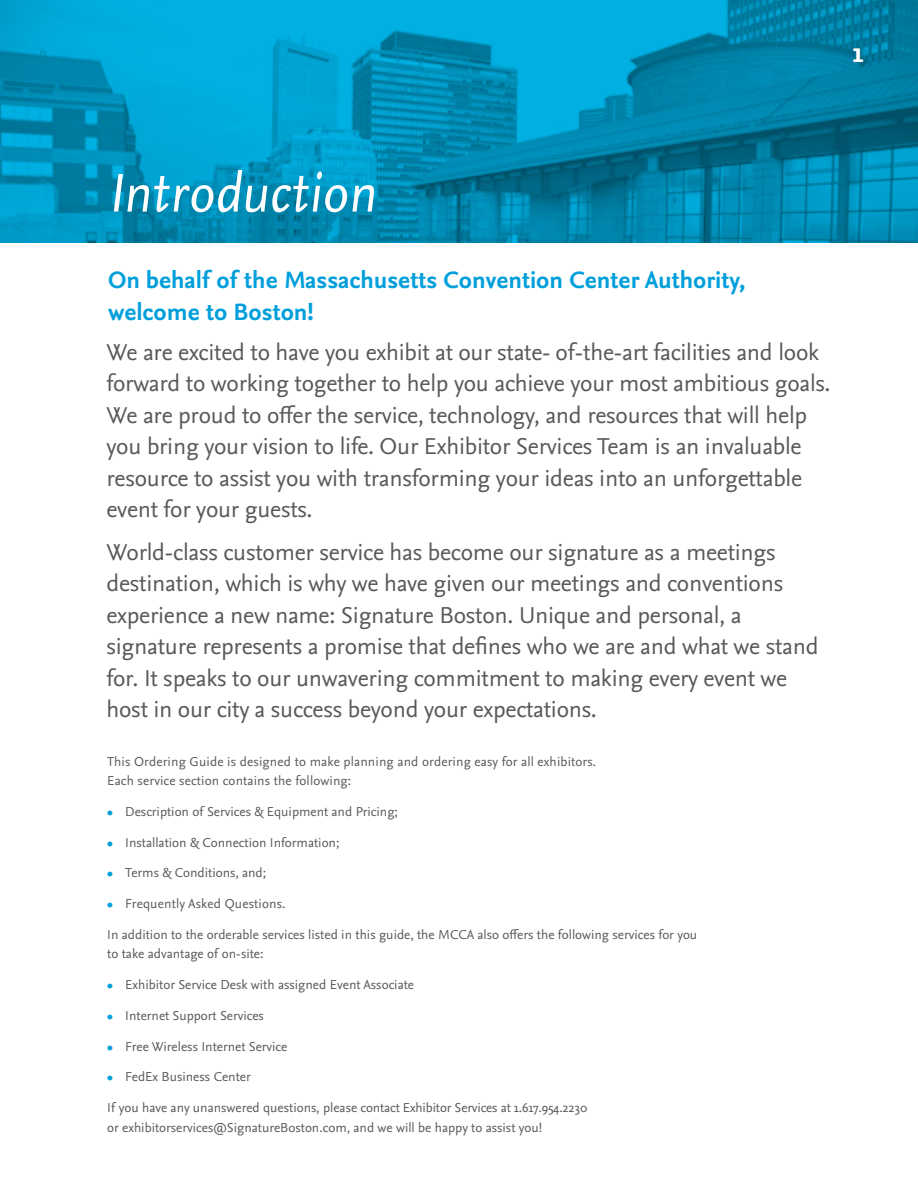
<style>
.page{position:relative;width:918px;height:1188px;background:#fff}
.page>*{position:absolute;margin:0;border:0;box-sizing:border-box;transform-origin:0 0}
.t1{font:italic 57px "Nexus Sans Pro";color:#fff}
.t2{font:700 30px "Nexus Sans Pro";color:#fff}
.t3{font:700 24.75px/31.5px "Nexus Sans Pro";color:#009fdb}
.t4{font:24px/31.5px "Nexus Sans Pro";letter-spacing:-.01em;color:#58595b}
.t5{font:13.5px/19.5px "Nexus Sans Pro";color:#58595b}
.s1{font-weight:700;color:#009fdb}
</style>
<div class="page">
<img style="left:0;top:0;width:918px;height:243px">
<p class="t2" style="left:852px;top:30px;width:13px">1</p>
<h1 class="t1" style="left:108px;top:150px;width:269px">Introduction</h1>
<p class="t3" style="left:108px;top:263px;width:639px">On behalf of the Massachusetts Convention Center Authority, welcome to Boston!</p>
<p class="t4" style="left:106px;top:335px;width:726px">We are excited to have you exhibit at our state- of-the-art facilities and look forward to working together to help you achieve your most ambitious goals.<br>We are proud to offer the service, technology, and resources that will help you bring your vision to life. Our Exhibitor Services Team is an invaluable resource to assist you with transforming your ideas into an unforgettable event for your guests.</p>
<p class="t4" style="left:106px;top:535px;width:714px">World-class customer service has become our signature as a meetings destination, which is why we have given our meetings and conventions experience a new name: Signature Boston. Unique and personal, a signature represents a promise that defines who we are and what we stand for. It speaks to our unwavering commitment to making every event we host in our city a success beyond your expectations.</p>
<p class="t5" style="left:107px;top:751px;width:490px">This Ordering Guide is designed to make planning and ordering easy for all exhibitors.<br>Each service section contains the following:</p>
<p class="t5" style="left:107px;top:801px;width:292px"><span class="s1">•</span> Description of Services &amp; Equipment and Pricing;</p>
<p class="t5" style="left:107px;top:832px;width:234px"><span class="s1">•</span> Installation &amp; Connection Information;</p>
<p class="t5" style="left:107px;top:862px;width:160px"><span class="s1">•</span> Terms &amp; Conditions, and;</p>
<p class="t5" style="left:107px;top:893px;width:180px"><span class="s1">•</span> Frequently Asked Questions.</p>
<p class="t5" style="left:107px;top:924px;width:592px">In addition to the orderable services listed in this guide, the MCCA also offers the following services for you to take advantage of on-site:</p>
<p class="t5" style="left:107px;top:974px;width:308px"><span class="s1">•</span> Exhibitor Service Desk with assigned Event Associate</p>
<p class="t5" style="left:107px;top:1005px;width:158px"><span class="s1">•</span> Internet Support Services</p>
<p class="t5" style="left:107px;top:1036px;width:182px"><span class="s1">•</span> Free Wireless Internet Service</p>
<p class="t5" style="left:107px;top:1066px;width:145px"><span class="s1">•</span> FedEx Business Center</p>
<p class="t5" style="left:107px;top:1097px;width:482px">If you have any unanswered questions, please contact Exhibitor Services at 1.617.954.2230 or exhibitorservices@SignatureBoston.com, and we will be happy to assist you!</p>
</div>
